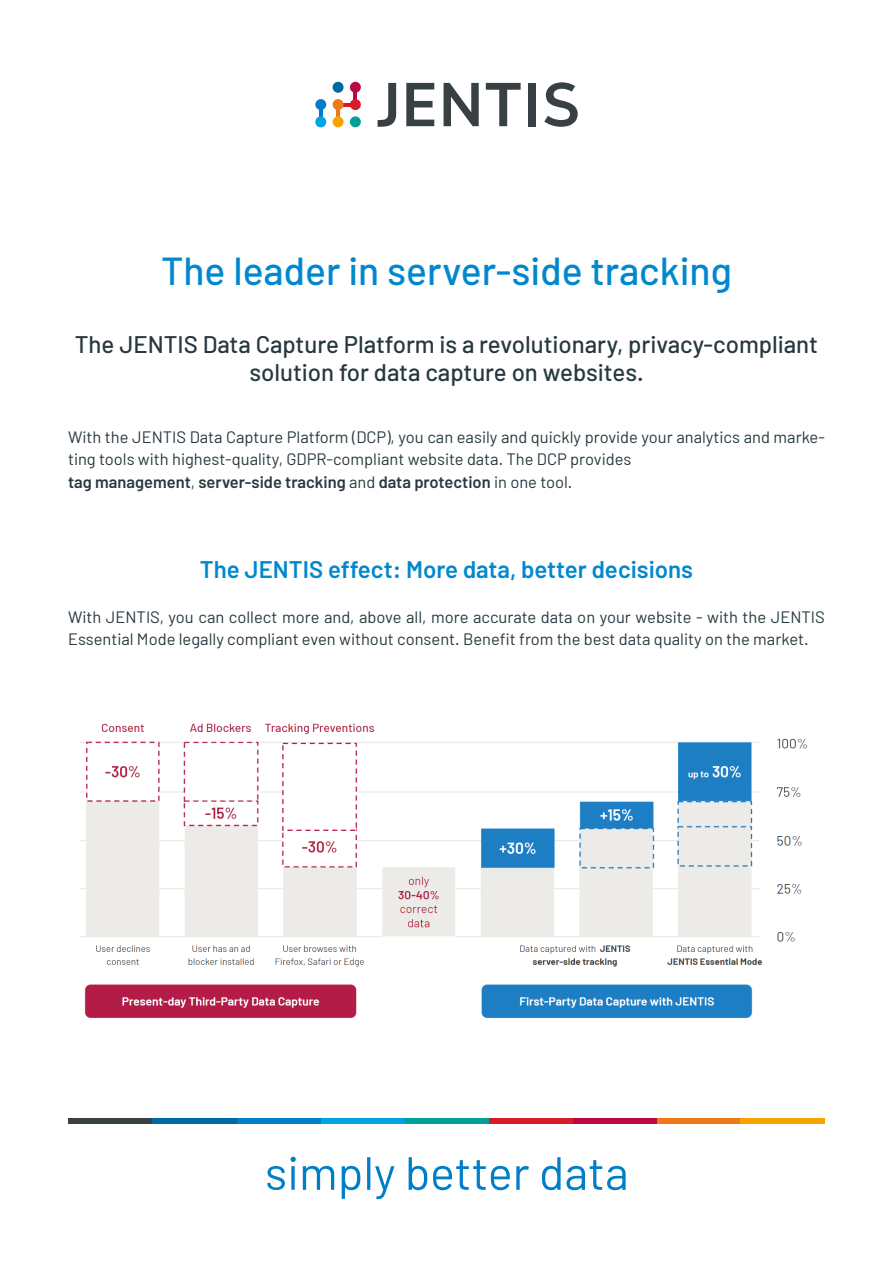
<style>
.page{position:relative;width:893px;height:1263px;background:#fff}
.page>*{position:absolute;margin:0;border:0;box-sizing:border-box;transform-origin:0 0}
.t1{font:500 39px "Barlow";color:#0088ce}
.t2{font:500 24px/28.8px "Barlow";color:#27393f;text-align:center}
.t3{font:600 24px "Barlow";color:#0088ce}
.Fließtext{font:16.5px/22.5px "Barlow";color:#27393f}
.Fließtext-2{font:600 16.5px "Barlow";color:#27393f}
.s1{font-weight:400}
</style>
<div class="page">
<div style="left:68px;top:1118px;width:84px;height:5px;background:#384044"></div>
<div style="left:657px;top:1118px;width:84px;height:5px;background:#ef7918"></div>
<div style="left:573px;top:1118px;width:84px;height:5px;background:#b90845"></div>
<div style="left:489px;top:1118px;width:84px;height:5px;background:#d61c26"></div>
<div style="left:404px;top:1118px;width:84px;height:5px;background:#009f98"></div>
<div style="left:320px;top:1118px;width:84px;height:5px;background:#00a3e2"></div>
<div style="left:236px;top:1118px;width:84px;height:5px;background:#007fc8"></div>
<div style="left:152px;top:1118px;width:84px;height:5px;background:#0068a3"></div>
<div style="left:741px;top:1118px;width:84px;height:5px;background:#f7a400"></div>
<svg style="left:267px;top:1166px;width:18px;height:24px"></svg>
<svg style="left:291px;top:1157px;width:5px;height:33px"></svg>
<svg style="left:303px;top:1166px;width:31px;height:24px"></svg>
<svg style="left:342px;top:1166px;width:18px;height:33px"></svg>
<hr style="left:367px;top:1157px;width:3px;height:33px;background:#007fc8">
<svg style="left:375px;top:1166px;width:19px;height:33px"></svg>
<svg style="left:409px;top:1157px;width:18px;height:33px"></svg>
<svg style="left:433px;top:1160px;width:77px;height:30px"></svg>
<svg style="left:516px;top:1166px;width:13px;height:24px"></svg>
<svg style="left:542px;top:1157px;width:84px;height:33px"></svg>
<svg style="left:378px;top:83px;width:18px;height:44px"></svg>
<svg style="left:406px;top:83px;width:28px;height:43px"></svg>
<svg style="left:444px;top:83px;width:35px;height:43px"></svg>
<svg style="left:486px;top:83px;width:35px;height:43px"></svg>
<div style="left:528px;top:83px;width:8px;height:43px;background:#384044"></div>
<svg style="left:544px;top:82px;width:34px;height:45px"></svg>
<hr style="left:354px;top:87px;width:3px;height:18px;background:#b90845">
<div style="left:350px;top:99px;width:11px;height:11px;background:#d61c26;border-radius:50%"></div>
<hr style="left:338px;top:103px;width:17px;height:3px;background:#d61c26">
<div style="left:333px;top:99px;width:11px;height:11px;background:#ef7918;border-radius:50%"></div>
<hr style="left:336px;top:105px;width:4px;height:17px;background:#ef7918">
<hr style="left:319px;top:105px;width:3px;height:17px;background:#007fc8">
<div style="left:333px;top:82px;width:11px;height:11px;background:#0068a3;border-radius:50%"></div>
<div style="left:350px;top:82px;width:11px;height:11px;background:#b90845;border-radius:50%"></div>
<div style="left:315px;top:116px;width:11px;height:11px;background:#00a3e2;border-radius:50%"></div>
<div style="left:350px;top:116px;width:11px;height:11px;background:#009f98;border-radius:50%"></div>
<div style="left:315px;top:99px;width:11px;height:11px;background:#007fc8;border-radius:50%"></div>
<div style="left:333px;top:116px;width:11px;height:11px;background:#f7a400;border-radius:50%"></div>
<img style="left:79px;top:723px;width:729px;height:296px">
<h1 class="t1" style="left:161px;top:247px;width:572px">The leader in server-side tracking</h1>
<h3 class="t2" style="left:75px;top:329px;width:745px">The JENTIS Data Capture Platform is a revolutionary, privacy-compliant solution for data capture on websites.</h3>
<p class="Fließtext" style="left:68px;top:425px;width:758px">With the JENTIS Data Capture Platform (DCP), you can easily and quickly provide your analytics and marke&shy;ting tools with highest-quality, GDPR-compliant website data. The DCP provides</p>
<p class="Fließtext-2" style="left:68px;top:471px;width:506px">tag management<span class="s1">,</span> server-side tracking <span class="s1">and</span> data protection <span class="s1">in one tool.</span></p>
<h3 class="t3" style="left:200px;top:554px;width:495px">The JENTIS effect: More data, better decisions</h3>
<p class="Fließtext" style="left:68px;top:605px;width:758px">With JENTIS, you can collect more and, above all, more accurate data on your website - with the JENTIS<br>Essential Mode legally compliant even without consent. Benefit from the best data quality on the market.</p>
</div>
